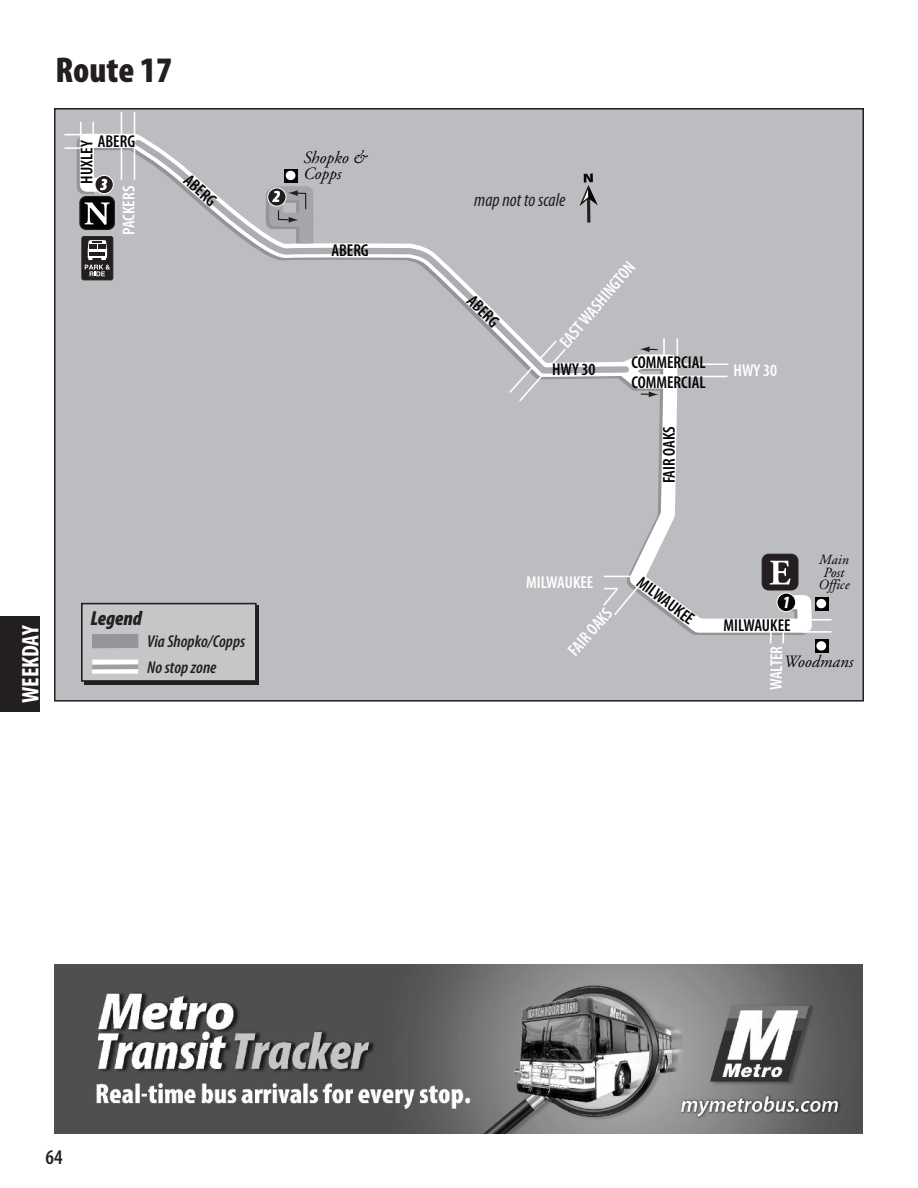
<style>
.page{position:relative;width:918px;height:1188px;background:#fff}
.page>*{position:absolute;margin:0;border:0;box-sizing:border-box;transform-origin:0 0}
.t1{font:900 condensed 36px "Myriad Pro";color:#231f20}
.t2{font:700 condensed 24px "Myriad Pro";color:#fff}
.t3{font:600 condensed 21px "Myriad Pro";color:#231f20}
.t4{font:italic 900 condensed 20.4px "Myriad Pro";color:#231f20}
.t5{font:italic condensed 18.75px "Myriad Pro";color:#231f20}
.t6{font:600 condensed 17.25px "Myriad Pro";color:#040503}
.t7{font:600 condensed 17.25px "Myriad Pro";color:#fff}
.t8{font:italic 600 condensed 17.25px "Myriad Pro";color:#231f20}
.t9{font:italic 17.25px/15.6px "Adobe Garamond";color:#040503}
.t10{font:italic 900 condensed 17.25px "Myriad Pro";color:#fff;scale:.94 1}
.t11{font:italic 900 condensed 16.95px "Myriad Pro";color:#fff}
.t12{font:italic 14.1px/12.6px "Adobe Garamond";color:#040503;text-align:center}
</style>
<div class="page">
<div style="left:0;top:617px;width:40px;height:95px;background:#231f20"></div>
<div style="left:55px;top:109px;width:808px;height:592px;background:#bcbdc0"></div>
<hr style="left:668px;top:363px;width:60px;height:2px;background:#fff">
<hr style="left:604px;top:576px;width:40px;height:1px;background:#fff">
<hr style="left:134px;top:112px;width:1px;height:68px;background:#fff">
<hr style="left:121px;top:112px;width:1px;height:68px;background:#fff">
<svg style="left:519px;top:396px;width:6px;height:6px"></svg>
<svg style="left:603px;top:587px;width:16px;height:28px"></svg>
<svg style="left:76px;top:127px;width:608px;height:269px"></svg>
<svg style="left:132px;top:137px;width:500px;height:239px"></svg>
<svg style="left:619px;top:370px;width:200px;height:270px"></svg>
<div style="left:269px;top:186px;width:44px;height:41px;border:14px solid #a5a6aa"></div>
<div style="left:299px;top:220px;width:14px;height:23px;background:#a5a6aa"></div>
<div style="left:80px;top:196px;width:34px;height:33px;background:#040503;border-radius:6px"></div>
<div style="left:79px;top:196px;width:36px;height:34px;border:1px solid #231f20;border-radius:6px"></div>
<svg style="left:84px;top:202px;width:26px;height:23px"></svg>
<svg style="left:284px;top:169px;width:14px;height:13px"></svg>
<div style="left:286px;top:171px;width:10px;height:9px;background:#fff;border-radius:50%"></div>
<hr style="left:587px;top:197px;width:3px;height:26px;background:#231f20">
<svg style="left:580px;top:127px;width:18px;height:79px"></svg>
<div style="left:815px;top:639px;width:14px;height:14px;background:#040503"></div>
<div style="left:816px;top:641px;width:10px;height:10px;background:#fff;border-radius:50%"></div>
<svg style="left:815px;top:597px;width:14px;height:13px"></svg>
<div style="left:816px;top:599px;width:10px;height:9px;background:#fff;border-radius:50%"></div>
<div style="left:95px;top:175px;width:18px;height:19px;background:#231f20;border-radius:50%"></div>
<div style="left:94px;top:175px;width:20px;height:19px;border:1px solid #fff;border-radius:50%"></div>
<div style="left:268px;top:188px;width:18px;height:18px;background:#231f20;border-radius:50%"></div>
<div style="left:267px;top:187px;width:20px;height:20px;border:1px solid #fff;border-radius:50%"></div>
<div style="left:762px;top:554px;width:36px;height:36px;background:#231f20;border-radius:7px"></div>
<div style="left:762px;top:554px;width:36px;height:36px;border:1px solid #231f20;border-radius:7px"></div>
<svg style="left:769px;top:561px;width:21px;height:24px"></svg>
<div style="left:777px;top:593px;width:19px;height:19px;background:#040503;border-radius:50%"></div>
<div style="left:777px;top:593px;width:19px;height:19px;border:1px solid #fff;border-radius:50%"></div>
<div style="left:663px;top:338px;width:15px;height:30px;border:2px solid #fff"></div>
<div style="left:64px;top:134px;width:29px;height:15px;border:2px solid #fff"></div>
<div style="left:80px;top:121px;width:14px;height:29px;border:2px solid #fff"></div>
<svg style="left:277px;top:190px;width:30px;height:33px"></svg>
<svg style="left:641px;top:391px;width:18px;height:6px"></svg>
<svg style="left:640px;top:346px;width:18px;height:6px"></svg>
<div style="left:802px;top:619px;width:30px;height:14px;border:2px solid #fff"></div>
<div style="left:82px;top:237px;width:31px;height:43px;background:#231f20;border-radius:2px"></div>
<div style="left:82px;top:237px;width:31px;height:43px;border:1px solid #231f20;border-radius:2px"></div>
<svg style="left:85px;top:240px;width:25px;height:36px"></svg>
<div style="left:85px;top:605px;width:174px;height:80px;background:#231f20"></div>
<div style="left:82px;top:604px;width:174px;height:77px;background:#c5c6c8"></div>
<div style="left:81px;top:603px;width:176px;height:79px;border:2px solid #231f20"></div>
<div style="left:92px;top:660px;width:46px;height:14px;background:#fff"></div>
<div style="left:92px;top:664px;width:46px;height:5px;background:#9d9fa2"></div>
<div style="left:92px;top:634px;width:46px;height:14px;background:#939598"></div>
<img style="left:54px;top:964px;width:809px;height:170px">
<h1 class="t1" style="left:56px;top:57px;width:118px">Route 17</h1>
<p class="t6" style="left:98px;top:135px;width:39px">ABERG</p>
<p class="t6" style="left:81px;top:184px;width:45px;rotate:-90deg">HUXLEY</p>
<p class="t11" style="left:100px;top:178px;width:9px">3</p>
<p class="t7" style="left:123px;top:235px;width:50px;rotate:-90deg">PACKERS</p>
<p class="t6" style="left:190px;top:173px;width:39px;rotate:42deg">ABERG</p>
<p class="t11" style="left:273px;top:191px;width:9px">2</p>
<p class="t9" style="left:303px;top:152px;width:65px">Shopko &amp;<br>Copps</p>
<p class="t6" style="left:331px;top:244px;width:39px">ABERG</p>
<h2 class="t2" style="left:22px;top:703px;width:80px;rotate:-90deg">WEEKDAY</h2>
<p class="t4" style="left:90px;top:611px;width:53px">Legend</p>
<p class="t8" style="left:147px;top:635px;width:100px">Via Shopko/Copps</p>
<p class="t8" style="left:147px;top:661px;width:71px">No stop zone</p>
<p class="t5" style="left:474px;top:193px;width:93px">map not to scale</p>
<p class="t6" style="left:474px;top:293px;width:39px;rotate:45deg">ABERG</p>
<p class="t7" style="left:559px;top:341px;width:108px;rotate:-50deg">EAST WASHINGTON</p>
<p class="t6" style="left:552px;top:363px;width:45px">HWY 30</p>
<p class="t6" style="left:631px;top:356px;width:76px">COMMERCIAL</p>
<p class="t6" style="left:631px;top:376px;width:76px">COMMERCIAL</p>
<p class="t6" style="left:663px;top:483px;width:59px;rotate:-90deg">FAIR OAKS</p>
<p class="t7" style="left:734px;top:364px;width:45px">HWY 30</p>
<p class="t7" style="left:526px;top:576px;width:69px">MILWAUKEE</p>
<p class="t7" style="left:567px;top:649px;width:59px;rotate:-48deg">FAIR OAKS</p>
<p class="t6" style="left:643px;top:575px;width:69px;rotate:37deg">MILWAUKEE</p>
<p class="t10" style="left:783px;top:596px;width:9px">1</p>
<p class="t6" style="left:723px;top:619px;width:69px">MILWAUKEE</p>
<p class="t12" style="left:818px;top:555px;width:33px">Main<br>Post<br>Office</p>
<p class="t7" style="left:770px;top:690px;width:46px;rotate:-89deg">WALTER</p>
<p class="t9" style="left:784px;top:656px;width:71px">Woodmans</p>
<p class="t3" style="left:45px;top:1149px;width:19px">64</p>
</div>
